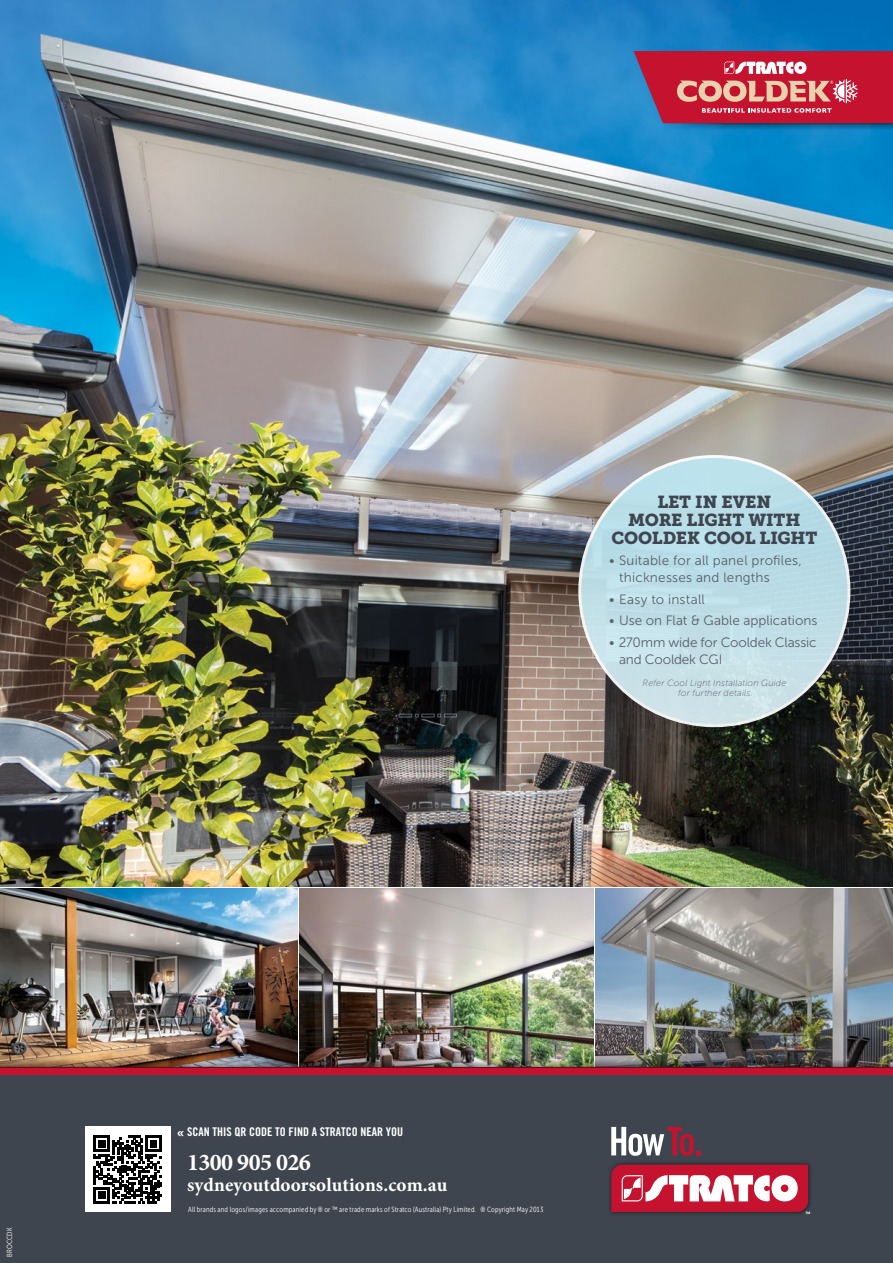
<style>
.page{position:relative;width:893px;height:1263px;background:#fff}
.page>*{position:absolute;margin:0;border:0;box-sizing:border-box;transform-origin:0 0}
.t1{font:700 24px "Minion Pro";letter-spacing:-.025em;color:#fff}
.t2{font:700 19.2px "Minion Pro";letter-spacing:.005em;color:#fff}
.t3{font:17.25px/18px "Museo Slab 900";letter-spacing:-.01em;color:#3f454f;text-align:center}
.t4{font:13.5px/16.5px "Museo Sans 300";letter-spacing:.005em;color:#5a606a}
.t5{font:12px "Trade Gothic LT Std Bd Cn 20";color:#fff}
.t6{font:italic 9px/10.5px "Museo Sans 100";letter-spacing:.02em;color:#5a606a;text-align:center}
.t7{font:7.5px "Museo Sans Cond 300";letter-spacing:.025em;color:#fff}
.s1{font-size:16.5px}
</style>
<div class="page">
<img style="left:0;top:889px;width:298px;height:170px">
<img style="left:300px;top:889px;width:293px;height:170px">
<img style="left:595px;top:889px;width:298px;height:170px">
<div style="left:0;top:1067px;width:893px;height:9px;background:#c4122f"></div>
<div style="left:0;top:1076px;width:893px;height:187px;background:#3f454f"></div>
<img style="left:0;top:0;width:893px;height:887px">
<img style="left:0;top:1059px;width:893px;height:8px">
<div style="left:85px;top:1127px;width:85px;height:85px;background:#fff"></div>
<svg style="left:94px;top:1135px;width:68px;height:68px"></svg>
<div style="left:607px;top:1160px;width:206px;height:57px;background:#383e47"></div>
<svg style="left:611px;top:1127px;width:89px;height:29px"></svg>
<svg style="left:611px;top:1164px;width:199px;height:50px;background:#cb5a6d"></svg>
<div style="left:580px;top:456px;width:269px;height:270px;background:linear-gradient(to bottom,#b6dfea,#cde2e7);border-radius:50%"></div>
<svg style="left:663px;top:123px;width:230px;height:7px;background:#136a9f"></svg>
<svg style="left:634px;top:51px;width:259px;height:72px;background:#c23a51"></svg>
<p class="t3" style="left:611px;top:493px;width:207px">LET IN EVEN<br>MORE LIGHT WITH<br>COOLDEK COOL LIGHT</p>
<p class="t4" style="left:619px;top:552px;width:184px;text-indent:-10px">• Suitable for all panel profiles, thicknesses and lengths</p>
<p class="t4" style="left:609px;top:591px;width:97px">• Easy to install</p>
<p class="t4" style="left:609px;top:613px;width:210px">• Use on Flat &amp; Gable applications</p>
<p class="t4" style="left:619px;top:634px;width:199px;text-indent:-10px">• 270mm wide for Cooldek Classic and Cooldek CGI</p>
<p class="t6" style="left:643px;top:677px;width:145px">Refer Cool Light Installation Guide for further details.</p>
<p class="t7" style="left:5px;top:1256px;width:30px;rotate:-90deg">BROCCDK</p>
<p class="t5" style="left:176px;top:1124px;width:228px"><span class="s1">«</span> SCAN THIS QR CODE TO FIND A STRATCO NEAR YOU</p>
<h1 class="t1" style="left:187px;top:1146px;width:125px">1300 905 026</h1>
<h2 class="t2" style="left:187px;top:1171px;width:262px">sydneyoutdoorsolutions.com.au</h2>
<p class="t7" style="left:188px;top:1205px;width:357px">All brands and logos/images accompanied by ® or ™ are trade marks of Stratco (Australia) Pty Limited. ® Copyright May 2013</p>
</div>
